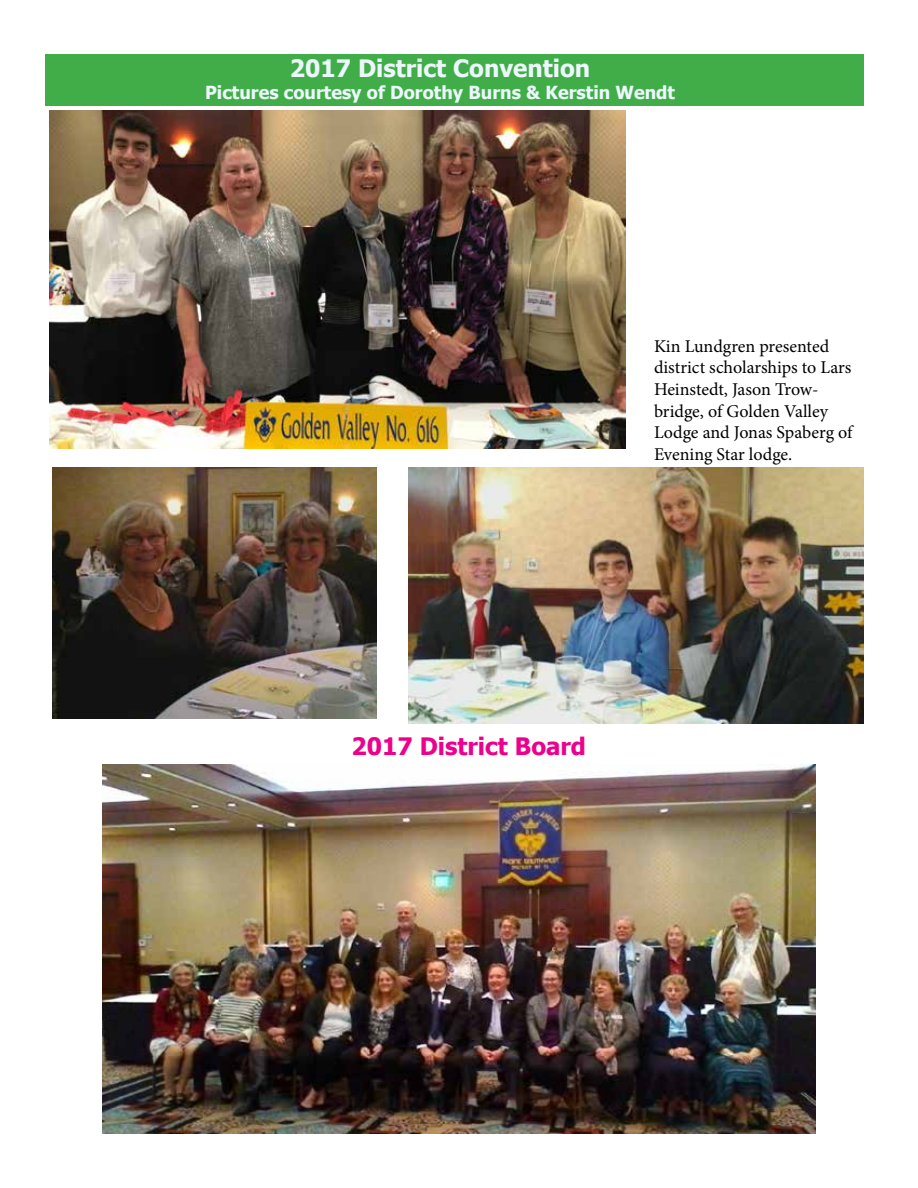
<style>
.page{position:relative;width:918px;height:1188px;background:#fff}
.page>*{position:absolute;margin:0;border:0;box-sizing:border-box;transform-origin:0 0}
.t1{font:700 24px "Tahoma";color:#ecf7fa}
.t2{font:700 24px "Tahoma";color:#ec008c}
.t3{font:18px/21.6px "Minion Pro";letter-spacing:-.005em;color:#000}
.t4{font:700 18px "Tahoma";color:#ecf7fa}
</style>
<div class="page">
<img style="left:102px;top:765px;width:714px;height:369px">
<div style="left:45px;top:54px;width:819px;height:52px;background:#41ad49"></div>
<img style="left:49px;top:110px;width:577px;height:339px">
<img style="left:408px;top:467px;width:456px;height:257px">
<img style="left:52px;top:467px;width:324px;height:252px">
<h1 class="t1" style="left:290px;top:52px;width:302px">2017 District Convention</h1>
<p class="t4" style="left:205px;top:80px;width:471px">Pictures courtesy of Dorothy Burns &amp; Kerstin Wendt</p>
<p class="t3" style="left:654px;top:335px;width:200px">Kin Lundgren presented district scholarships to Lars<br>Heinstedt, Jason Trow&shy;bridge, of Golden Valley<br>Lodge and Jonas Spaberg of<br>Evening Star lodge.</p>
<h1 class="t2" style="left:352px;top:729px;width:236px">2017 District Board</h1>
</div>
